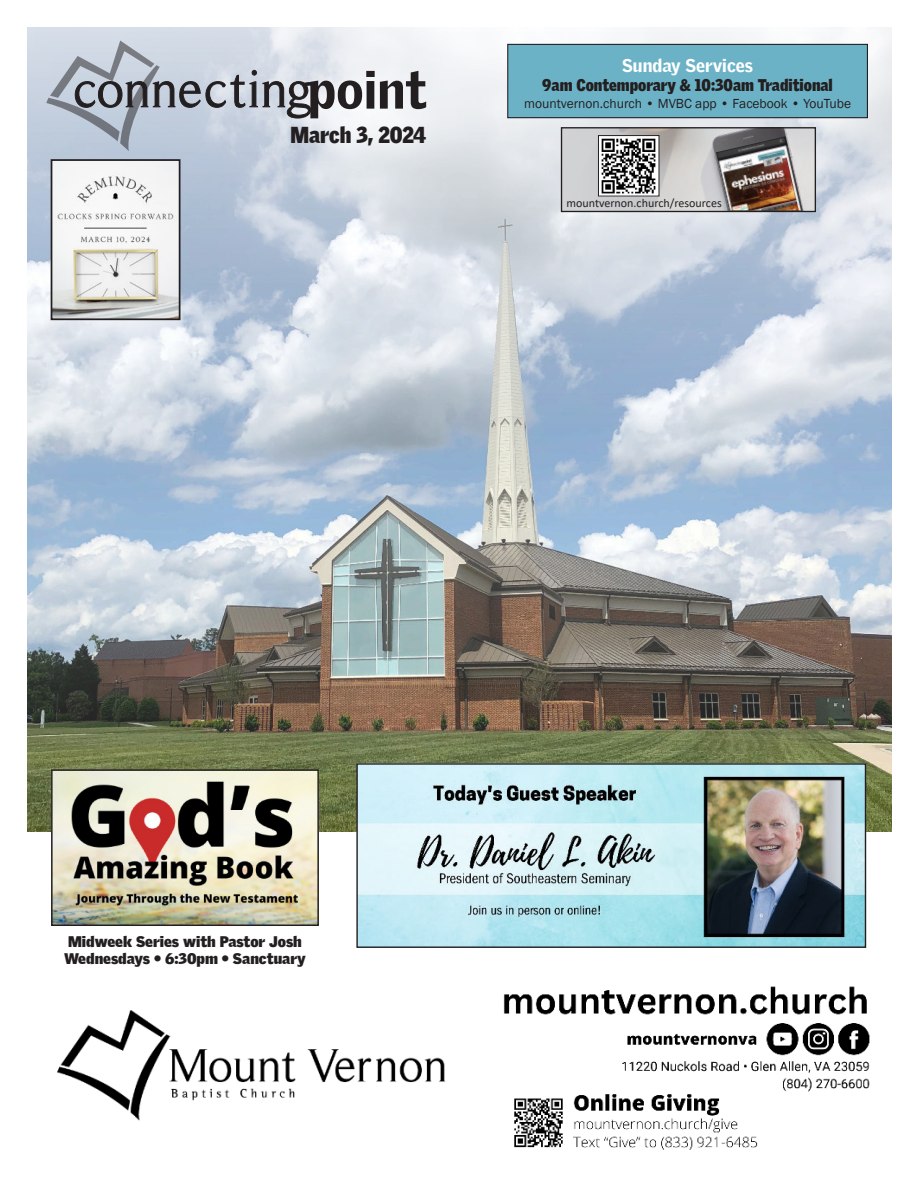
<style>
.page{position:relative;width:918px;height:1188px;background:#fff}
.page>*{position:absolute;margin:0;border:0;box-sizing:border-box;transform-origin:0 0}
.t1{font:900 51.9px "Griffith Gothic";color:#231f20}
.t2{font:900 22.5px "Griffith Gothic";letter-spacing:-.01em;color:#231f20;scale:.9 1}
.t3{font:900 18px "Griffith Gothic";color:#fff}
.t4{font:900 16.5px "Griffith Gothic";color:#231f20;scale:.9 1}
.t5{font:900 15px/17.2px "Griffith Gothic";color:#231f20}
.t6{font:13.5px "Franklin Gothic";color:#231f20}
.t7{font:12px "Calibri";color:#231f20}
</style>
<div class="page">
<img style="left:27px;top:27px;width:864px;height:804px">
<svg style="left:46px;top:40px;width:265px;height:111px"></svg>
<div style="left:508px;top:44px;width:359px;height:74px;background:#6cb2c7"></div>
<div style="left:507px;top:44px;width:361px;height:74px;border:1px solid #231f20"></div>
<div style="left:562px;top:128px;width:253px;height:83px;background:#d1d2d4"></div>
<img style="left:598px;top:129px;width:216px;height:81px">
<div style="left:561px;top:127px;width:255px;height:85px;border:1px solid #231f20"></div>
<img style="left:716px;top:136px;width:87px;height:74px">
<img style="left:600px;top:137px;width:57px;height:57px">
<div style="left:598px;top:135px;width:61px;height:61px;border:1px solid #231f20"></div>
<img style="left:57px;top:986px;width:813px;height:164px">
<img style="left:54px;top:772px;width:262px;height:151px">
<div style="left:51px;top:769px;width:268px;height:157px;border:2px solid #231f20"></div>
<img style="left:358px;top:765px;width:506px;height:181px">
<div style="left:356px;top:763px;width:510px;height:185px;border:1px solid #231f20"></div>
<img style="left:54px;top:162px;width:123px;height:155px">
<div style="left:51px;top:159px;width:129px;height:161px;border:2px solid #231f20"></div>
<h1 class="t1" style="left:308px;top:69px;width:121px">point</h1>
<h2 class="t2" style="left:291px;top:126px;width:152px">March 3, 2024</h2>
<p class="t3" style="left:622px;top:58px;width:132px">Sunday Services</p>
<p class="t4" style="left:542px;top:79px;width:324px">9am Contemporary &amp; 10:30am Traditional</p>
<p class="t6" style="left:524px;top:98px;width:328px">mountvernon.church • MVBC app • Facebook • YouTube</p>
<p class="t7" style="left:566px;top:198px;width:157px">mountvernon.church/resources</p>
<p class="t5" style="left:64px;top:934px;width:243px">Midweek Series with Pastor Josh<br>Wednesdays • 6:30pm • Sanctuary</p>
</div>
